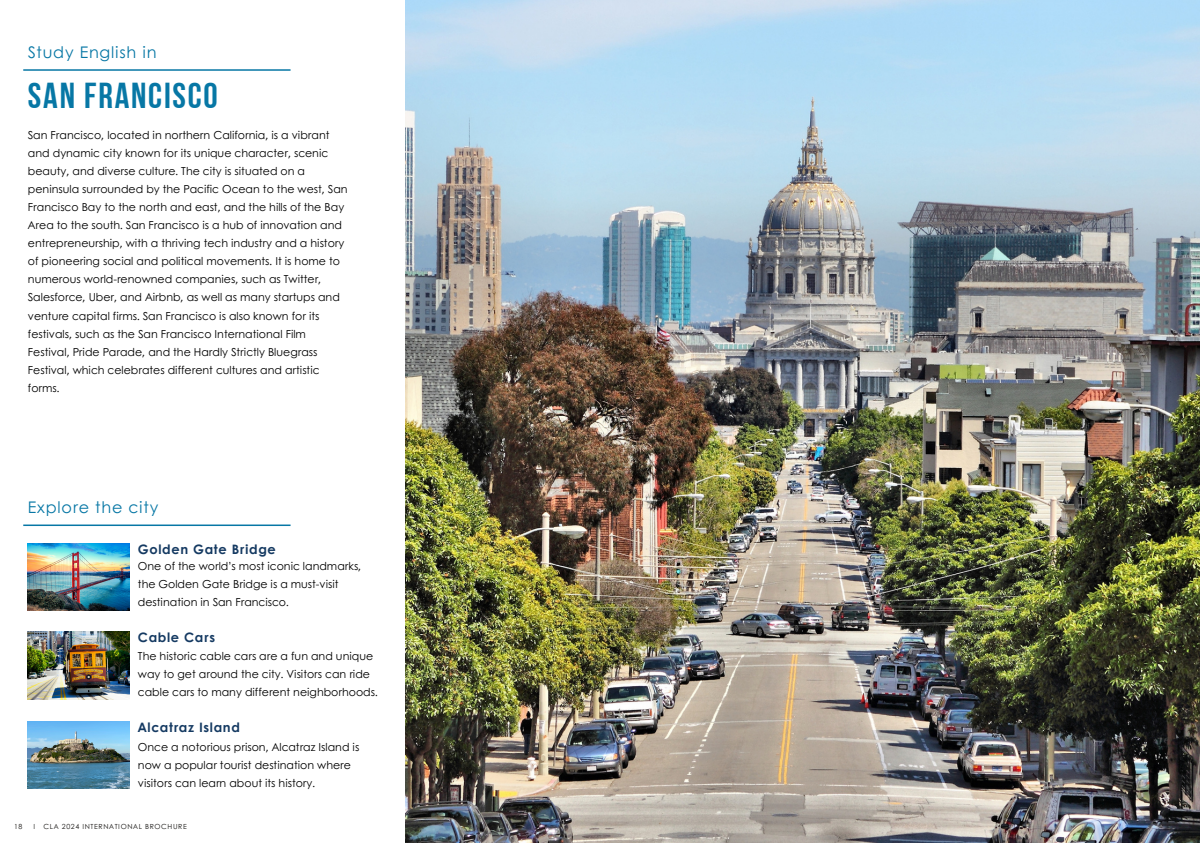
<style>
.page{position:relative;width:1200px;height:843px;background:#fff}
.page>*{position:absolute;margin:0;border:0;box-sizing:border-box;transform-origin:0 0}
.t1{font:36px "Bebas Neue Cyrillic";letter-spacing:.05em;color:#0777a5}
.t2{font:16px "Century Gothic";letter-spacing:.05em;color:#0777a5}
.t3{font:700 13px "Century Gothic";letter-spacing:.05em;color:#153a62}
.t4{font:11px/18px "Century Gothic";color:#000}
.t5{font:7px "Century Gothic";letter-spacing:.09em;color:#1a1816}
</style>
<div class="page">
<hr style="left:23px;top:69px;width:267px;height:2px;background:#0777a5">
<img style="left:406px;top:0;width:793px;height:842px">
<hr style="left:23px;top:524px;width:267px;height:2px;background:#0777a5">
<img style="left:28px;top:543px;width:101px;height:67px">
<img style="left:28px;top:631px;width:101px;height:68px">
<img style="left:28px;top:721px;width:101px;height:67px">
<p class="t2" style="left:28px;top:40px;width:130px">Study English in</p>
<p class="t1" style="left:28px;top:81px;width:191px">SAN FRANCISCO</p>
<p class="t4" style="left:28px;top:126px;width:321px">San Francisco, located in northern California, is a vibrant and dynamic city known for its unique character, scenic beauty, and diverse culture. The city is situated on a peninsula surrounded by the Pacific Ocean to the west, San Francisco Bay to the north and east, and the hills of the Bay Area to the south. San Francisco is a hub of innovation and entrepreneurship, with a thriving tech industry and a history of pioneering social and political movements. It is home to numerous world-renowned companies, such as Twitter, Salesforce, Uber, and Airbnb, as well as many startups and venture capital firms. San Francisco is also known for its festivals, such as the San Francisco International Film Festival, Pride Parade, and the Hardly Strictly Bluegrass Festival, which celebrates different cultures and artistic forms.</p>
<p class="t2" style="left:28px;top:495px;width:132px">Explore the city</p>
<p class="t3" style="left:138px;top:539px;width:139px">Golden Gate Bridge</p>
<p class="t4" style="left:138px;top:556px;width:225px">One of the world’s most iconic landmarks, the Golden Gate Bridge is a must-visit destination in San Francisco.</p>
<p class="t3" style="left:138px;top:627px;width:79px">Cable Cars</p>
<p class="t4" style="left:138px;top:645px;width:241px">The historic cable cars are a fun and unique way to get around the city. Visitors can ride cable cars to many different neighborhoods.</p>
<p class="t3" style="left:138px;top:717px;width:103px">Alcatraz Island</p>
<p class="t4" style="left:138px;top:737px;width:223px">Once a notorious prison, Alcatraz Island is now a popular tourist destination where visitors can learn about its history.</p>
<p class="t5" style="left:14px;top:820px;width:10px">18</p>
<p class="t5" style="left:33px;top:820px;width:155px">I CLA 2024 INTERNATIONAL BROCHURE</p>
</div>
